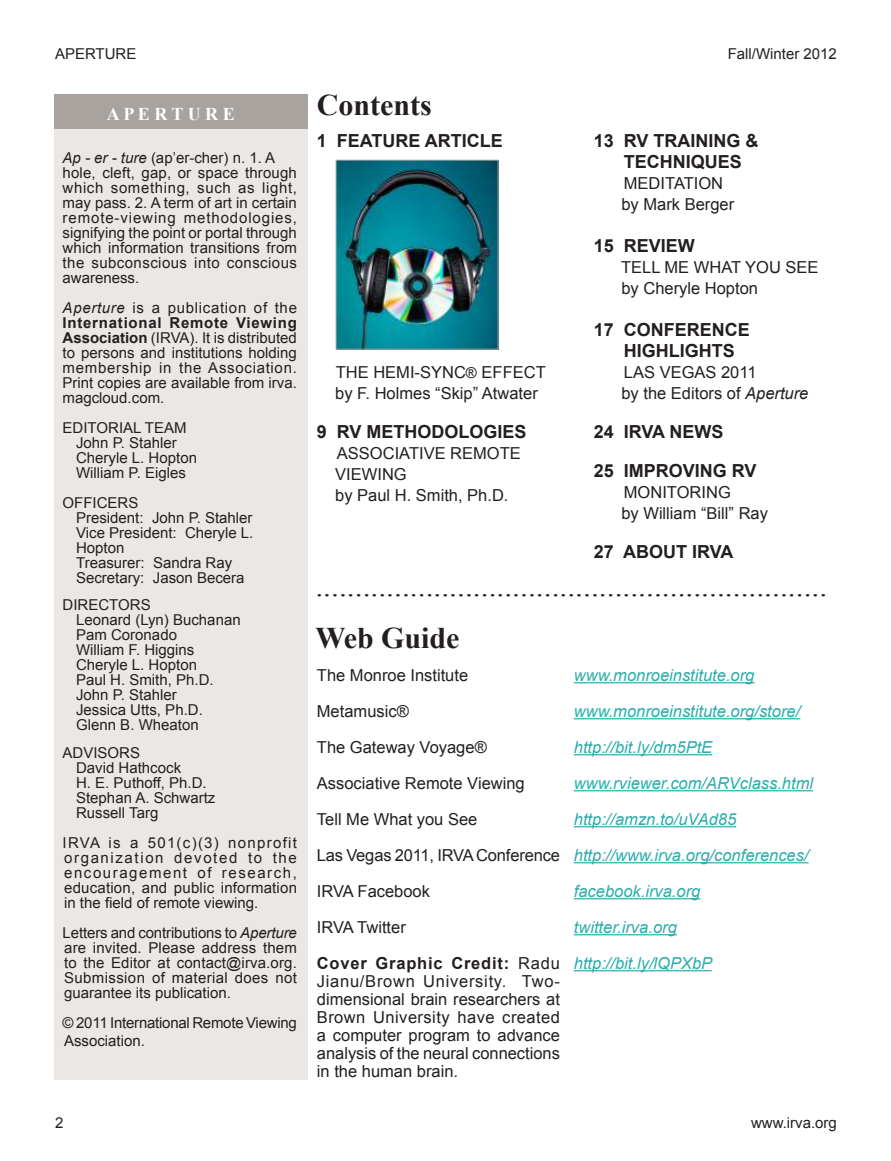
<style>
.page{position:relative;width:891px;height:1161px;background:#fff}
.page>*{position:absolute;margin:0;border:0;box-sizing:border-box;transform-origin:0 0}
.t1{font:31.5px "Times New Roman";color:#231f20}
.t2{font:700 30px "Times New Roman";color:#231f20}
.t3{font:700 18px/21px "Arial";color:#231f20}
.t4{font:700 18px "Times New Roman";color:#fff}
.t5{font:16.5px/36px "Arial";color:#231f20}
.t6{font:italic 16.5px/36px "Arial";color:#2eacab}
.t7{font:15px/15px "Arial";color:#231f20}
.s1{font-style:italic}
.s2{font-weight:700}
.s3{font-size:15px}
</style>
<div class="page">
<div style="left:54px;top:94px;width:253px;height:39px;background:#a9a3a0"></div>
<div style="left:54px;top:130px;width:253px;height:950px;background:#ebe7e4"></div>
<hr style="left:574px;top:682px;width:181px;height:1px;background:#2eacab">
<hr style="left:574px;top:718px;width:226px;height:1px;background:#2eacab">
<hr style="left:574px;top:754px;width:138px;height:1px;background:#2eacab">
<hr style="left:574px;top:790px;width:239px;height:1px;background:#2eacab">
<hr style="left:574px;top:826px;width:162px;height:1px;background:#2eacab">
<hr style="left:574px;top:862px;width:235px;height:1px;background:#2eacab">
<hr style="left:574px;top:898px;width:126px;height:1px;background:#2eacab">
<hr style="left:574px;top:934px;width:103px;height:1px;background:#2eacab">
<hr style="left:574px;top:970px;width:138px;height:1px;background:#2eacab">
<img style="left:338px;top:162px;width:158px;height:186px">
<div style="left:336px;top:160px;width:162px;height:190px;border:1px solid #a9a3a0"></div>
<p class="t7" style="left:55px;top:47px;width:83px">APERTURE</p>
<p class="t7" style="left:728px;top:47px;width:111px">Fall/Winter 2012</p>
<p class="t4" style="left:107px;top:107px;width:129px">A P E R T U R E</p>
<p class="t7" style="left:63px;top:151px;width:236px"><span class="s1">Ap - er - ture</span> (ap’er-cher) n. 1. A hole, cleft, gap, or space through which something, such as light, may pass. 2. A term of art in certain remote-viewing methodologies, signifying the point or portal through which information transitions from the subconscious into conscious awareness.</p>
<p class="t7" style="left:63px;top:301px;width:236px;text-align:justify"><span class="s1">Aperture</span> is a publication of the <span class="s2">International Remote Viewing Association</span> (IRVA). It is distributed to persons and institutions holding membership in the Association.<br>Print copies are available from irva. magcloud.com.</p>
<p class="t7" style="left:76px;top:421px;width:122px;text-indent:-14px">EDITORIAL TEAM<br>John P. Stahler<br>Cheryle L. Hopton<br>William P. Eigles</p>
<p class="t7" style="left:76px;top:496px;width:179px;text-indent:-14px">OFFICERS<br>President: John P. Stahler<br>Vice President: Cheryle L.<br>Hopton<br>Treasurer: Sandra Ray<br>Secretary: Jason Becera</p>
<p class="t7" style="left:76px;top:598px;width:166px;text-indent:-14px">DIRECTORS<br>Leonard (Lyn) Buchanan<br>Pam Coronado<br>William F. Higgins<br>Cheryle L. Hopton<br>Paul H. Smith, Ph.D.<br>John P. Stahler<br>Jessica Utts, Ph.D.<br>Glenn B. Wheaton</p>
<p class="t7" style="left:76px;top:746px;width:141px;text-indent:-14px">ADVISORS<br>David Hathcock<br>H. E. Puthoff, Ph.D.<br>Stephan A. Schwartz<br>Russell Targ</p>
<p class="t7" style="left:63px;top:836px;width:236px;text-align:justify">IRVA is a 501(c)(3) nonprofit organization devoted to the encouragement of research, education, and public information in the field of remote viewing.</p>
<p class="t7" style="left:63px;top:926px;width:236px;text-align:justify">Letters and contributions to <span class="s1">Aperture </span>are invited. Please address them to the Editor at contact@irva.org.<br>Submission of material does not guarantee its publication.</p>
<p class="t7" style="left:63px;top:1015px;width:236px;line-height:18px">© 2011 International Remote Viewing<br>Association.</p>
<h2 class="t2" style="left:317px;top:94px;width:116px">Contents</h2>
<p class="t3" style="left:317px;top:132px;width:188px">1 FEATURE ARTICLE</p>
<p class="t5" style="left:335px;top:363px;width:212px;line-height:21px">THE HEMI-SYNC<span class="s3">®</span> EFFECT by F. Holmes “Skip” Atwater</p>
<p class="t3" style="left:317px;top:423px;width:211px">9 RV METHODOLOGIES</p>
<p class="t5" style="left:335px;top:444px;width:187px;line-height:21px">ASSOCIATIVE REMOTE<br>VIEWING<br>by Paul H. Smith, Ph.D.</p>
<p class="t3" style="left:624px;top:132px;width:136px;text-indent:-30px">13 RV TRAINING &amp;<br>TECHNIQUES</p>
<p class="t5" style="left:621px;top:174px;width:114px;line-height:21px">MEDITATION by Mark Berger</p>
<p class="t3" style="left:594px;top:237px;width:103px">15 REVIEW</p>
<p class="t5" style="left:621px;top:258px;width:199px;line-height:21px">TELL ME WHAT YOU SEE by Cheryle Hopton</p>
<p class="t3" style="left:624px;top:321px;width:127px;text-indent:-30px">17 CONFERENCE<br>HIGHLIGHTS</p>
<p class="t5" style="left:621px;top:363px;width:189px;line-height:21px">LAS VEGAS 2011<br>by the Editors of <span class="s1">Aperture</span></p>
<p class="t3" style="left:594px;top:414px;width:164px;line-height:39px">24 IRVA NEWS<br>25 IMPROVING RV</p>
<p class="t5" style="left:621px;top:483px;width:148px;line-height:21px">MONITORING<br>by William “Bill” Ray</p>
<p class="t3" style="left:594px;top:543px;width:141px">27 ABOUT IRVA</p>
<h1 class="t1" style="left:315px;top:567px;width:513px">.................................................................</h1>
<h2 class="t2" style="left:315px;top:628px;width:146px">Web Guide</h2>
<p class="t5" style="left:317px;top:658px;width:245px">The Monroe Institute<br>Metamusic®<br>The Gateway Voyage®<br>Associative Remote Viewing<br>Tell Me What you See<br>Las Vegas 2011, IRVA Conference<br>IRVA Facebook<br>IRVA Twitter<br><span class="s2">Cover Graphic Credit:</span> Radu</p>
<p class="t5" style="left:317px;top:973px;width:245px;line-height:18px;text-align:justify">Jianu/Brown University. Two&shy;dimensional brain researchers at Brown University have created a computer program to advance analysis of the neural connections in the human brain.</p>
<p class="t6" style="left:574px;top:659px;width:241px">www.monroeinstitute.org www.monroeinstitute.org/store/ http://bit.ly/dm5PtE www.rviewer.com/ARVclass.html http://amzn.to/uVAd85 http://www.irva.org/conferences/ facebook.irva.org<br>twitter.irva.org http://bit.ly/lQPXbP</p>
<p class="t7" style="left:55px;top:1117px;width:10px">2</p>
<p class="t7" style="left:751px;top:1117px;width:87px">www.irva.org</p>
</div>
